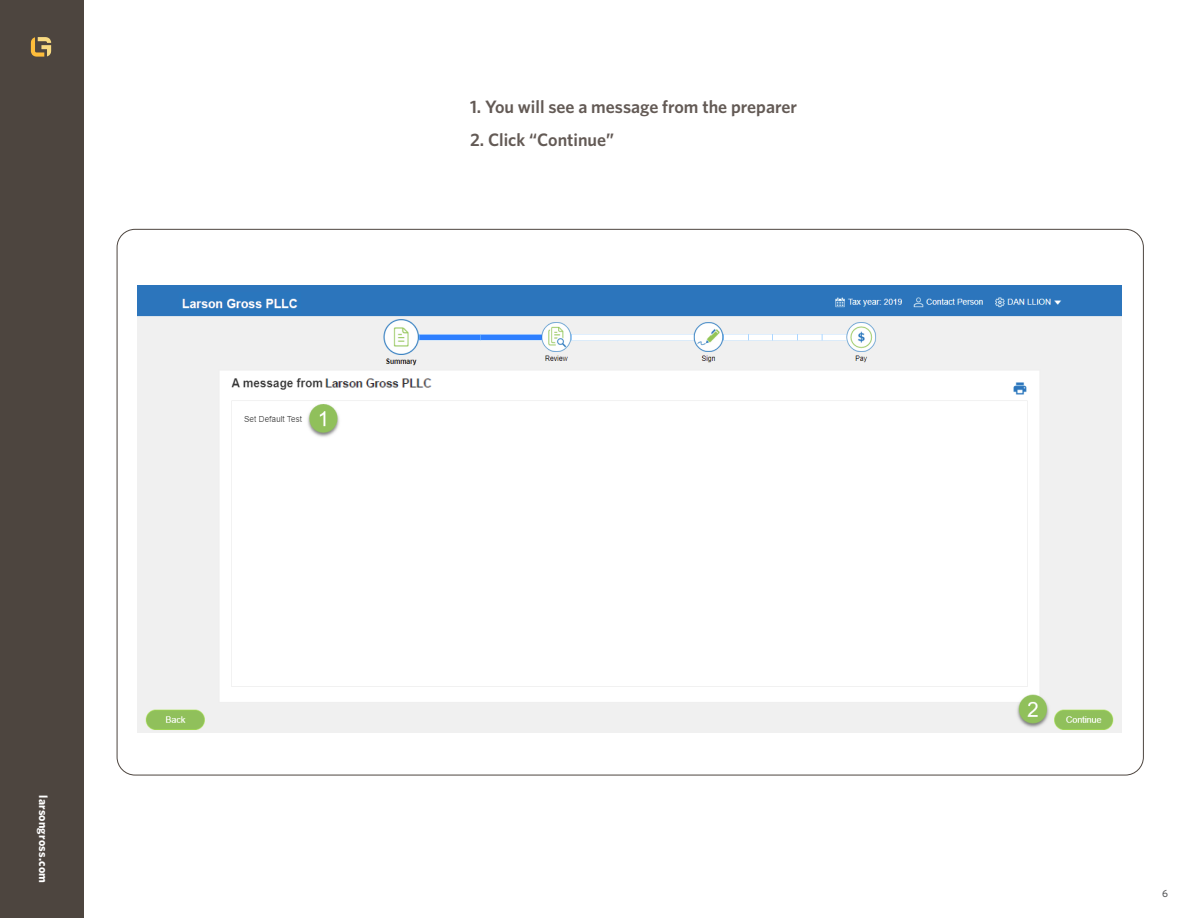
<style>
.page{position:relative;width:1188px;height:918px;background:#fff}
.page>*{position:absolute;margin:0;border:0;box-sizing:border-box;transform-origin:0 0}
.Introduction_Paragraph{font:600 18px "Whitney";color:#635a55}
.t1{font:700 12px "Whitney";letter-spacing:.015em;color:#fff}
.Bullet_List{font:500 10.5px "Whitney";color:#57585a}
</style>
<div class="page">
<div style="left:0;top:0;width:83px;height:918px;background:#4d453f"></div>
<svg style="left:31px;top:37px;width:20px;height:20px"></svg>
<img style="left:138px;top:285px;width:984px;height:447px">
<img style="left:179px;top:292px;width:121px;height:23px">
<img style="left:324px;top:374px;width:112px;height:18px">
<p class="t1" style="left:51px;top:795px;width:89px;rotate:90deg">larsongross.com</p>
<p class="Introduction_Paragraph" style="left:470px;top:95px;width:329px">1. You will see a message from the preparer</p>
<p class="Introduction_Paragraph" style="left:470px;top:128px;width:146px">2. Click “Continue”</p>
<p class="Bullet_List" style="left:1162px;top:887px;width:7px">6</p>
</div>
